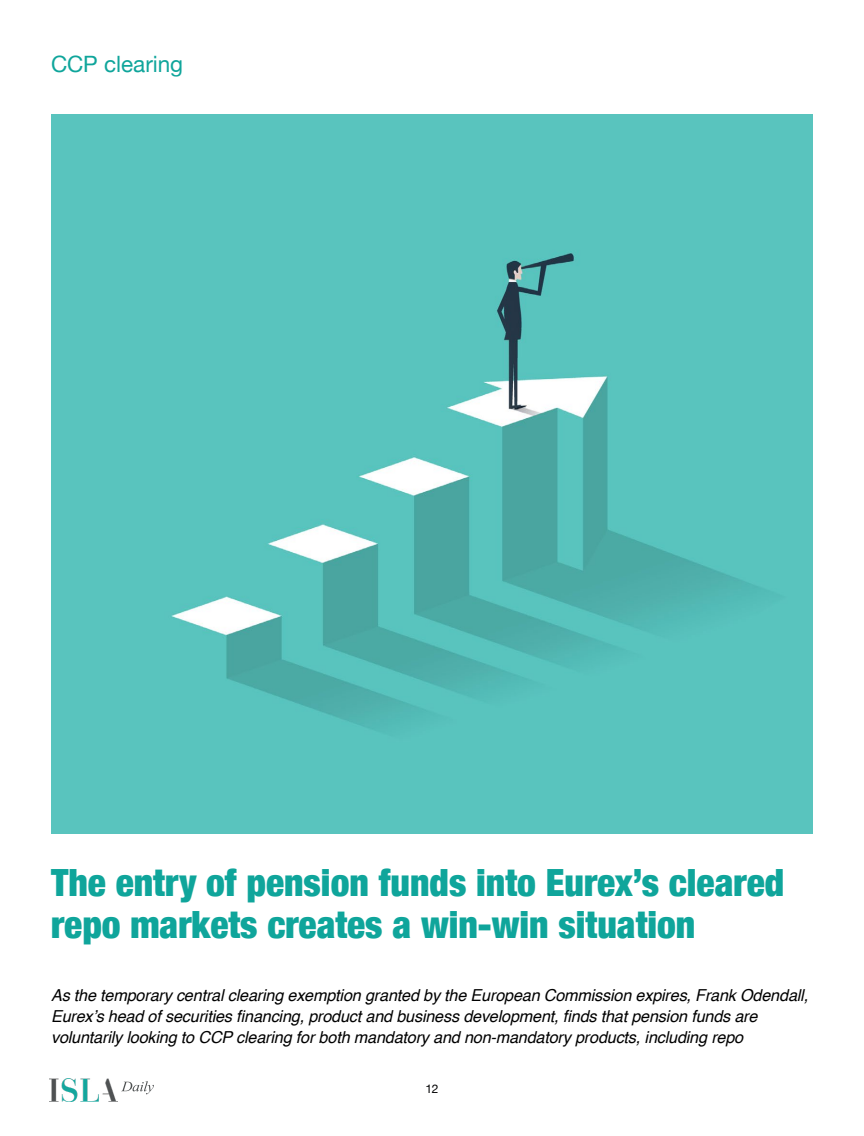
<style>
.page{position:relative;width:864px;height:1136px;background:#fff}
.page>*{position:absolute;margin:0;border:0;box-sizing:border-box;transform-origin:0 0}
.t1{font:900 condensed 37.5px/42px "Helvetica Neue";color:#0fa59b}
.t2{font:22.5px "Helvetica Neue";color:#0fa59b}
.t3{font:italic 16.5px/21px "Helvetica";letter-spacing:-.01em;color:#000}
.t4{font:12px "Helvetica Neue";color:#020203}
</style>
<div class="page">
<img style="left:49px;top:1078px;width:67px;height:23px">
<svg style="left:121px;top:1081px;width:33px;height:13px"></svg>
<img style="left:51px;top:114px;width:761px;height:719px">
<h2 class="t2" style="left:51px;top:48px;width:133px">CCP clearing</h2>
<h1 class="t1" style="left:51px;top:859px;width:734px">The entry of pension funds into Eurex’s cleared repo markets creates a win-win situation</h1>
<p class="t3" style="left:51px;top:985px;width:758px">As the temporary central clearing exemption granted by the European Commission expires, Frank Odendall,<br>Eurex’s head of securities financing, product and business development, finds that pension funds are voluntarily looking to CCP clearing for both mandatory and non-mandatory products, including repo</p>
<p class="t4" style="left:425px;top:1079px;width:15px">12</p>
</div>
